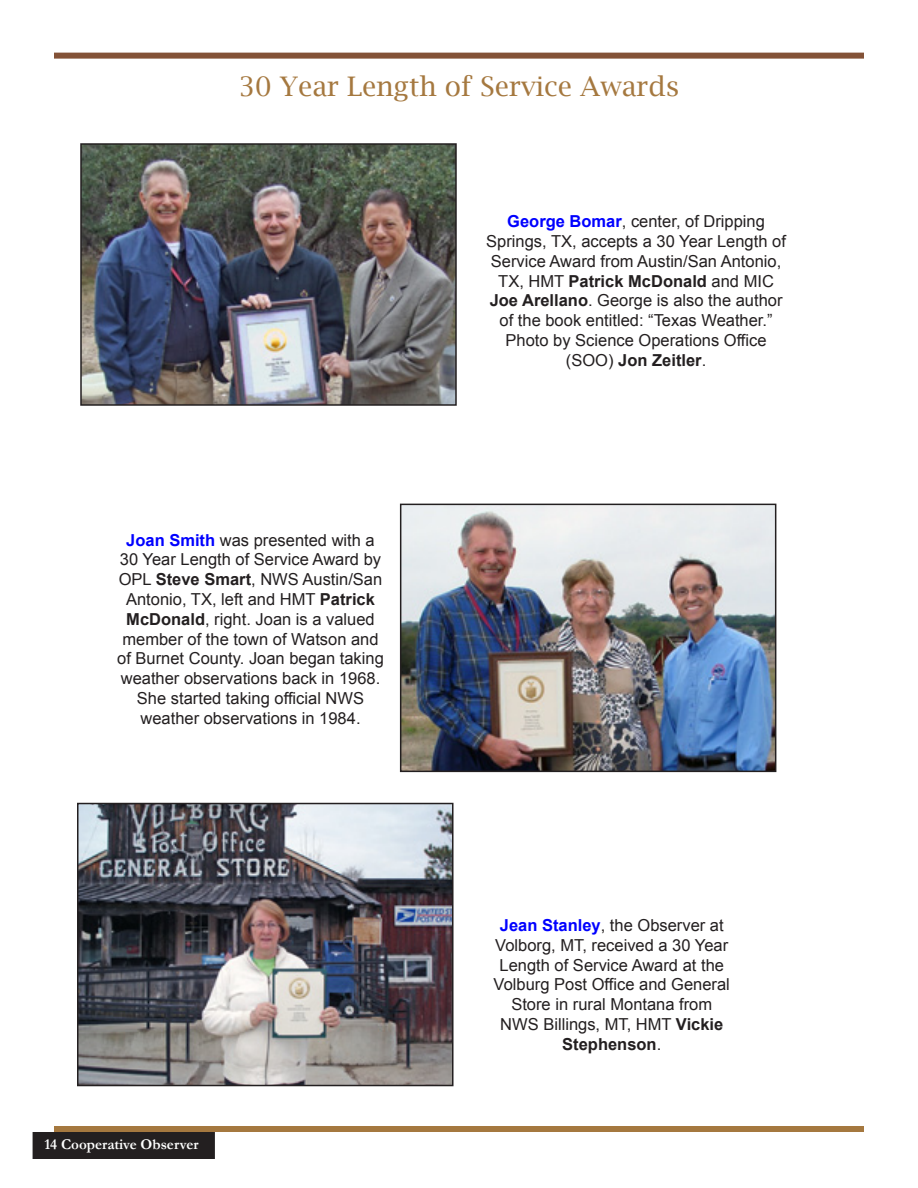
<style>
.page{position:relative;width:918px;height:1188px;background:#fff}
.page>*{position:absolute;margin:0;border:0;box-sizing:border-box;transform-origin:0 0}
.Headline{font:27px "Lucida Bright";color:#a5783f}
.cap1{font:16.5px/19.8px "Arial";color:#231f20;text-align:center}
.t1{font:700 15px "Garamond";color:#fff}
.s1{font-weight:700;color:#00f}
.s2{font-weight:700}
</style>
<div class="page">
<div style="left:33px;top:1133px;width:181px;height:25px;background:#231f20"></div>
<div style="left:33px;top:1132px;width:182px;height:27px;border:2px solid #231f20"></div>
<div style="left:54px;top:1126px;width:810px;height:6px;background:#a5783f"></div>
<div style="left:54px;top:53px;width:810px;height:6px;background:#835237"></div>
<img style="left:83px;top:146px;width:371px;height:257px">
<div style="left:80px;top:143px;width:377px;height:263px;border:2px solid #231f20"></div>
<img style="left:403px;top:507px;width:370px;height:262px">
<div style="left:400px;top:504px;width:376px;height:268px;border:2px solid #231f20"></div>
<img style="left:80px;top:806px;width:371px;height:277px">
<div style="left:77px;top:803px;width:377px;height:283px;border:2px solid #231f20"></div>
<p class="Headline" style="left:239px;top:71px;width:442px">30 Year Length of Service Awards</p>
<p class="cap1" style="left:117px;top:530px;width:268px"><span class="s1">Joan Smith</span> was presented with a<br>30 Year Length of Service Award by<br>OPL <span class="s2">Steve Smart</span>, NWS Austin/San<br>Antonio, TX, left and HMT <span class="s2">Patrick<br>McDonald</span>, right. Joan is a valued member of the town of Watson and of Burnet County. Joan began taking weather observations back in 1968.<br>She started taking official NWS weather observations in 1984.</p>
<p class="t1" style="left:44px;top:1134px;width:156px">14 Cooperative Observer</p>
<p class="cap1" style="left:486px;top:212px;width:301px"><span class="s1">George Bomar</span>, center, of Dripping Springs, TX, accepts a 30 Year Length of Service Award from Austin/San Antonio, TX, HMT <span class="s2">Patrick McDonald</span> and MIC <span class="s2">Joe Arellano</span>. George is also the author of the book entitled: “Texas Weather.”</p>
<p class="cap1" style="left:506px;top:330px;width:263px">Photo by Science Operations Office (SOO) <span class="s2">Jon Zeitler</span>.</p>
<p class="cap1" style="left:494px;top:916px;width:238px"><span class="s1">Jean Stanley</span>, the Observer at<br>Volborg, MT, received a 30 Year<br>Length of Service Award at the<br>Volburg Post Office and General<br>Store in rural Montana from<br>NWS Billings, MT, HMT <span class="s2">Vickie<br>Stephenson</span>.</p>
</div>
